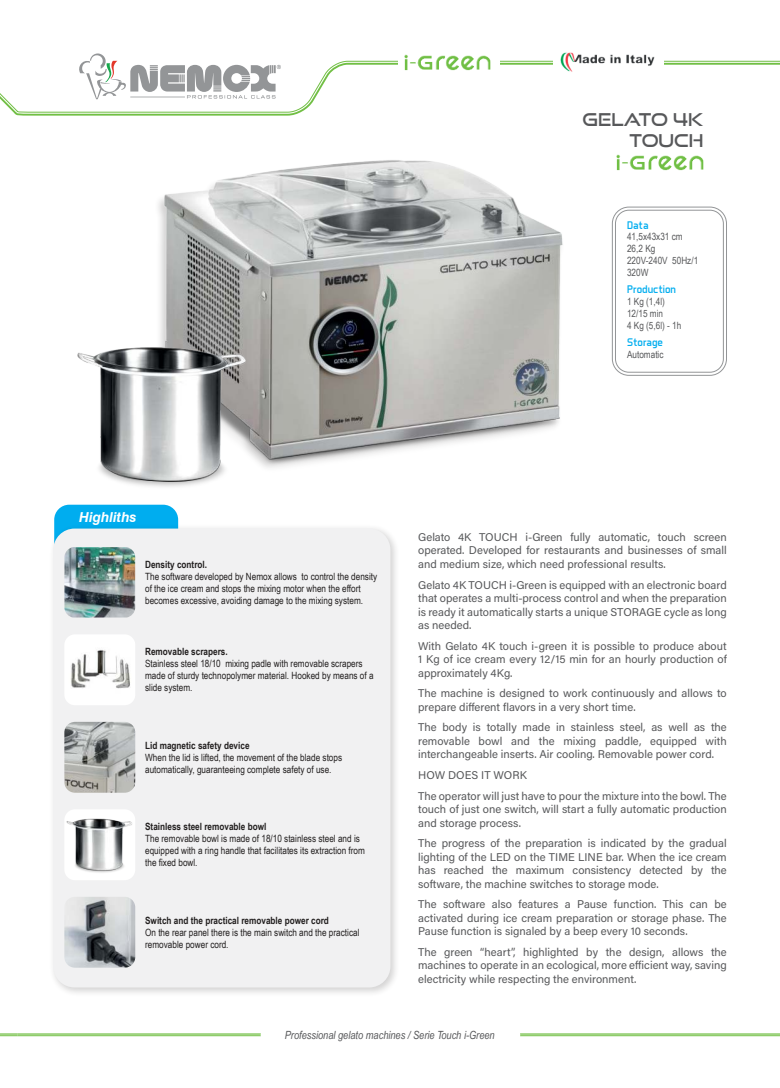
<style>
.page{position:relative;width:780px;height:1088px;background:#fff}
.page>*{position:absolute;margin:0;border:0;box-sizing:border-box;transform-origin:0 0}
.t1{font:17.5px/21px "Good Times Rg";color:#57585a;text-align:right}
.t2{font:italic 700 13.75px "Swiss 721 BT";color:#fff}
.t3{font:11.25px/13.5px "Acumin Variable Concept";color:#57585a;text-align:justify}
.t4{font:italic 11.25px "Arial Narrow";color:#57585a}
.t5{font:11.25px "Aero Matics";color:#00adef}
.t6{font:10px/12px "Arial Narrow";color:#221f1f}
.t7{font:700 10px "Arial Narrow";color:#221f1f}
.t8{font:10px/12px "Arial Narrow";color:#57585a}
</style>
<div class="page">
<hr style="left:18px;top:1033px;width:762px;height:1px;background:#71bf44">
<hr style="left:18px;top:1035px;width:762px;height:1px;background:#71bf44">
<svg style="left:0;top:1033px;width:18px;height:3px"></svg>
<svg style="left:18px;top:62px;width:762px;height:54px"></svg>
<svg style="left:0;top:93px;width:18px;height:23px"></svg>
<div style="left:553px;top:40px;width:110px;height:44px;background:#fff"></div>
<svg style="left:77px;top:53px;width:204px;height:46px"></svg>
<img style="left:560px;top:52px;width:95px;height:20px">
<div style="left:398px;top:47px;width:101px;height:29px;background:#fff"></div>
<img style="left:404px;top:54px;width:87px;height:17px">
<div style="left:261px;top:1023px;width:259px;height:24px;background:#fff;border-radius:12px"></div>
<div style="left:54px;top:505px;width:124px;height:56px;background:#00adef;border-radius:15px"></div>
<img style="left:616px;top:154px;width:88px;height:17px">
<img style="left:158px;top:160px;width:405px;height:308px">
<div style="left:612px;top:207px;width:114px;height:169px;border:1px solid #939597;border-radius:17px"></div>
<div style="left:615px;top:210px;width:108px;height:162px;border:1px solid #939597;border-radius:13px"></div>
<img style="left:77px;top:330px;width:177px;height:157px">
<div style="left:49px;top:524px;width:350px;height:473px;background:#221f1f;opacity:.2"></div>
<div style="left:53px;top:528px;width:337px;height:459px;background:#f1f1f2;border-radius:21px"></div>
<img style="left:64px;top:547px;width:71px;height:70px">
<div style="left:64px;top:634px;width:71px;height:71px;background:#fff;border-radius:11px"></div>
<img style="left:70px;top:650px;width:60px;height:39px">
<img style="left:64px;top:722px;width:71px;height:71px">
<div style="left:64px;top:809px;width:71px;height:71px;background:#fff;border-radius:11px"></div>
<img style="left:64px;top:814px;width:68px;height:59px">
<img style="left:64px;top:897px;width:71px;height:71px">
<h1 class="t1" style="left:582px;top:109px;width:122px">GELATO 4K<br>TOUCH</h1>
<p class="t5" style="left:627px;top:221px;width:23px">Data</p>
<p class="t8" style="left:627px;top:232px;width:73px">41,5x43x31 cm<br>26,2 Kg<br>220V-240V 50Hz/1<br>320W</p>
<p class="t8" style="left:627px;top:296px;width:56px">1 Kg (1,4l)<br>12/15 min<br>4 Kg (5,6l) - 1h</p>
<p class="t5" style="left:627px;top:286px;width:50px">Production</p>
<p class="t5" style="left:627px;top:338px;width:37px">Storage</p>
<p class="t8" style="left:627px;top:349px;width:38px">Automatic</p>
<p class="t2" style="left:79px;top:512px;width:59px">Highliths</p>
<p class="t7" style="left:145px;top:561px;width:63px">Density control.</p>
<p class="t6" style="left:145px;top:571px;width:233px">The software developed by Nemox allows to control the density of the ice cream and stops the mixing motor when the effort becomes excessive, avoiding damage to the mixing system.</p>
<p class="t7" style="left:145px;top:648px;width:84px">Removable scrapers.</p>
<p class="t6" style="left:145px;top:659px;width:230px">Stainless steel 18/10 mixing padle with removable scrapers made of sturdy technopolymer material. Hooked by means of a slide system.</p>
<p class="t7" style="left:145px;top:742px;width:106px">Lid magnetic safety device</p>
<p class="t6" style="left:145px;top:752px;width:198px">When the lid is lifted, the movement of the blade stops automatically, guaranteeing complete safety of use.</p>
<p class="t7" style="left:145px;top:823px;width:123px">Stainless steel removable bowl</p>
<p class="t6" style="left:145px;top:834px;width:221px">The removable bowl is made of 18/10 stainless steel and is equipped with a ring handle that facilitates its extraction from the fixed bowl.</p>
<p class="t7" style="left:145px;top:916px;width:185px">Switch and the practical removable power cord</p>
<p class="t6" style="left:145px;top:927px;width:216px">On the rear panel there is the main switch and the practical removable power cord.</p>
<p class="t3" style="left:418px;top:531px;width:310px">Gelato 4K TOUCH i-Green fully automatic, touch screen operated. Developed for restaurants and businesses of small and medium size, which need professional results.</p>
<p class="t3" style="left:418px;top:579px;width:310px">Gelato 4K TOUCH i-Green is equipped with an electronic board that operates a multi-process control and when the preparation is ready it automatically starts a unique STORAGE cycle as long as needed.</p>
<p class="t3" style="left:418px;top:640px;width:310px">With Gelato 4K touch i-green it is possible to produce about 1 Kg of ice cream every 12/15 min for an hourly production of approximately 4Kg.</p>
<p class="t3" style="left:418px;top:687px;width:310px">The machine is designed to work continuously and allows to prepare different flavors in a very short time.</p>
<p class="t3" style="left:418px;top:721px;width:310px">The body is totally made in stainless steel, as well as the removable bowl and the mixing paddle, equipped with interchangeable inserts. Air cooling. Removable power cord.</p>
<p class="t3" style="left:418px;top:765px;width:310px;line-height:20.6px">HOW DOES IT WORK<br>The operator will just have to pour the mixture into the bowl. The</p>
<p class="t3" style="left:418px;top:803px;width:310px">touch of just one switch, will start a fully automatic production and storage process.</p>
<p class="t3" style="left:418px;top:837px;width:310px">The progress of the preparation is indicated by the gradual lighting of the LED on the TIME LINE bar. When the ice cream has reached the maximum consistency detected by the software, the machine switches to storage mode.</p>
<p class="t3" style="left:418px;top:898px;width:310px">The software also features a Pause function. This can be activated during ice cream preparation or storage phase. The Pause function is signaled by a beep every 10 seconds.</p>
<p class="t3" style="left:418px;top:946px;width:310px">The green “heart”, highlighted by the design, allows the machines to operate in an ecological, more efficient way, saving electricity while respecting the environment.</p>
<p class="t4" style="left:285px;top:1030px;width:211px">Professional gelato machines / Serie Touch i-Green</p>
</div>
